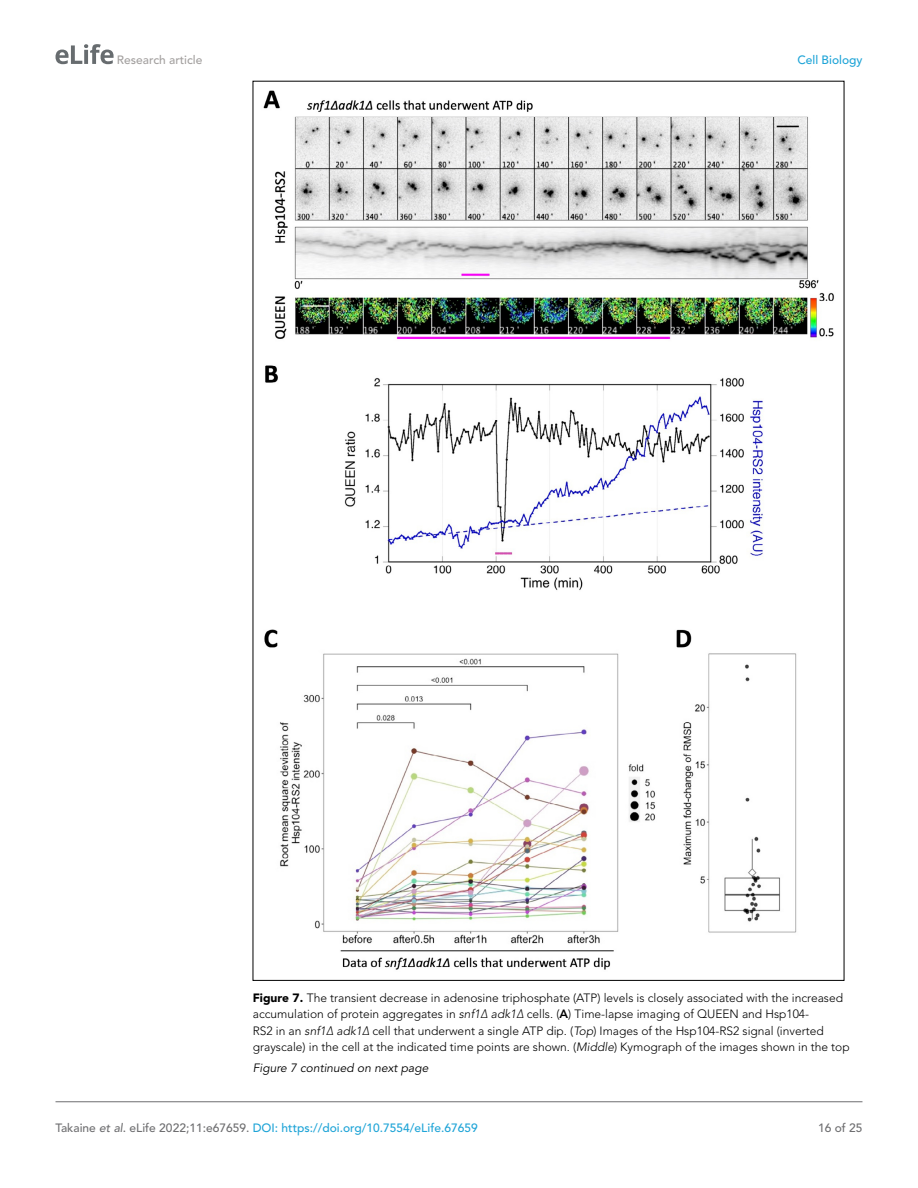
<style>
.page{position:relative;width:918px;height:1188px;background:#fff}
.page>*{position:absolute;margin:0;border:0;box-sizing:border-box;transform-origin:0 0}
.t1{font:300 12px/16.5px "Avenir LT Std";color:#000}
.t2{font:500 12px "Avenir LT Std";color:#1ea4d7}
.t3{font:italic 12px "Avenir LT Std";color:#000}
.t4{font:500 12px "Avenir LT Std";color:#a3a09f}
.t5{font:500 12px "Avenir LT Std";color:#6e6e70}
.s1{font-weight:900}
.s2{font-style:italic}
.s3{font-weight:800}
.s4{color:#6e6e70}
.s5{font-style:italic;color:#6e6e70}
</style>
<div class="page">
<svg style="left:56px;top:44px;width:58px;height:20px"></svg>
<hr style="left:56px;top:1101px;width:806px;height:1px;background:#6e6e70">
<img style="left:263px;top:90px;width:571px;height:880px">
<p class="t4" style="left:117px;top:53px;width:87px">Research article</p>
<p class="t2" style="left:797px;top:53px;width:67px">Cell Biology</p>
<p class="t1" style="left:253px;top:989px;width:598px"><span class="s1">Figure 7.</span> The transient decrease in adenosine triphosphate (ATP) levels is closely associated with the increased accumulation of protein aggregates in <span class="s2">snf1∆ adk1∆</span> cells. (<span class="s3">A</span>) Time-lapse imaging of QUEEN and Hsp104-<br>RS2 in an <span class="s2">snf1∆ adk1∆</span> cell that underwent a single ATP dip. (<span class="s2">Top</span>) Images of the Hsp104-RS2 signal (inverted grayscale) in the cell at the indicated time points are shown. (<span class="s2">Middle</span>) Kymograph of the images shown in the top</p>
<p class="t3" style="left:253px;top:1061px;width:177px">Figure 7 continued on next page</p>
<p class="t2" style="left:56px;top:1121px;width:424px"><span class="s4">Takaine</span> <span class="s5">et al</span><span class="s4">. eLife 2022;11:e67659.</span> DOI: https://doi.org/10.7554/eLife.67659</p>
<p class="t5" style="left:818px;top:1121px;width:46px">16 of 25</p>
</div>
